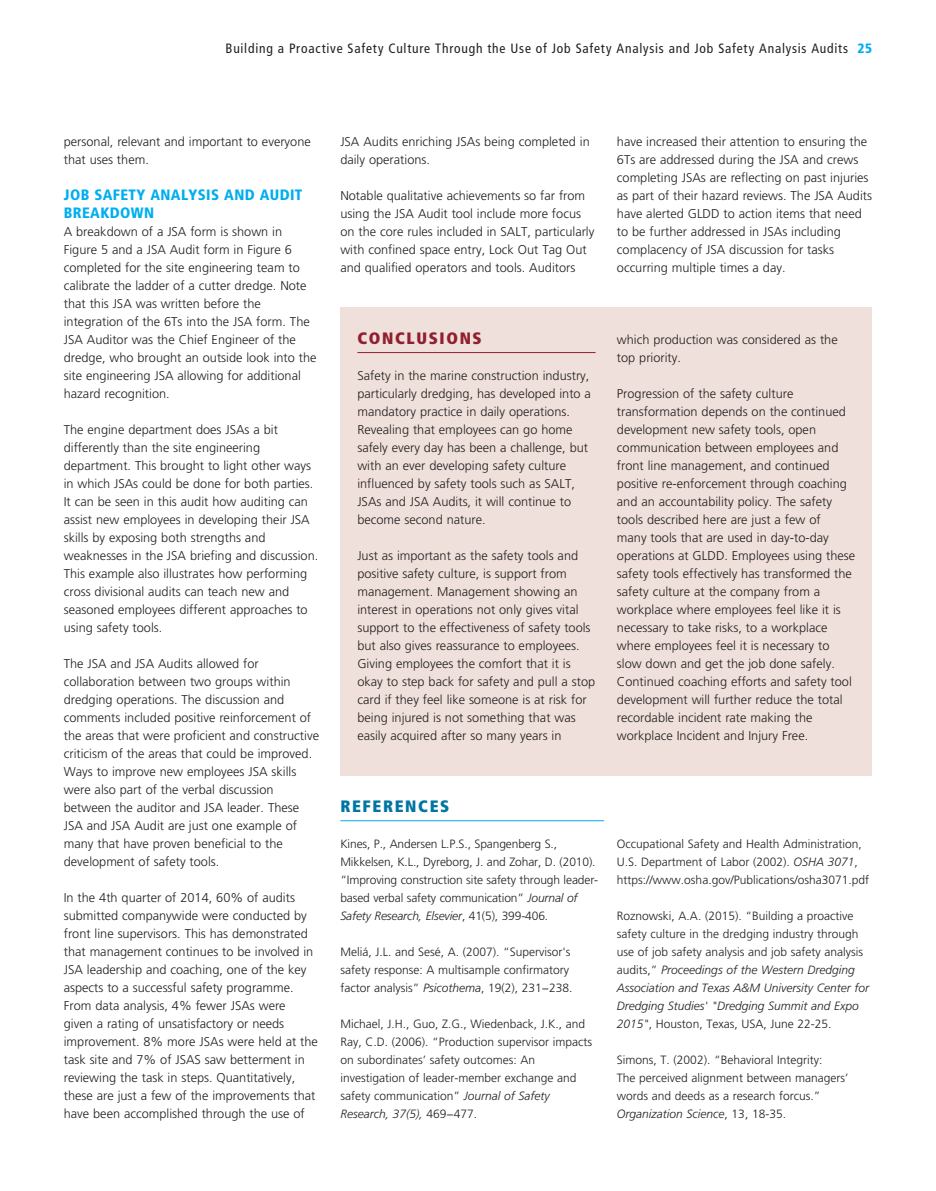
<style>
.page{position:relative;width:936px;height:1191px;background:#fff}
.page>*{position:absolute;margin:0;border:0;box-sizing:border-box;transform-origin:0 0}
.t1{font:900 condensed 16.5px "Frutiger LT Std";letter-spacing:.1em;color:#911f2f}
.t2{font:900 condensed 16.5px "Frutiger LT Std";letter-spacing:.1em;color:#0076a3}
.t3{font:900 condensed 15px/18px "Frutiger LT Std";letter-spacing:.025em;color:#00aeef}
.t4{font:condensed 13.5px "Frutiger LT Std";letter-spacing:.06em;color:#231f20}
.t5{font:300 12.75px/18px "Frutiger LT Std";color:#231f20}
.t6{font:300 12px/18px "Frutiger LT Std";color:#231f20}
.s1{font-weight:900;color:#00aeef}
.s2{font-style:italic}
</style>
<div class="page">
<hr style="left:340px;top:820px;width:264px;height:1px;background:#00aeef">
<div style="left:340px;top:308px;width:532px;height:468px;background:#efe0db"></div>
<hr style="left:357px;top:352px;width:238px;height:1px;background:#911f2f">
<p class="t4" style="left:226px;top:40px;width:648px">Building a Proactive Safety Culture Through the Use of Job Safety Analysis and Job Safety Analysis Audits <span class="s1">25</span></p>
<p class="t5" style="left:64px;top:132px;width:248px">personal, relevant and important to everyone that uses them.</p>
<p class="t3" style="left:64px;top:185px;width:240px">JOB SAFETY ANALYSIS AND AUDIT<br>BREAKDOWN</p>
<p class="t5" style="left:64px;top:222px;width:254px">A breakdown of a JSA form is shown in Figure 5 and a JSA Audit form in Figure 6 completed for the site engineering team to calibrate the ladder of a cutter dredge. Note that this JSA was written before the integration of the 6Ts into the JSA form. The JSA Auditor was the Chief Engineer of the dredge, who brought an outside look into the site engineering JSA allowing for additional hazard recognition.</p>
<p class="t5" style="left:64px;top:420px;width:256px">The engine department does JSAs a bit differently than the site engineering department. This brought to light other ways in which JSAs could be done for both parties.<br>It can be seen in this audit how auditing can assist new employees in developing their JSA skills by exposing both strengths and weaknesses in the JSA briefing and discussion.<br>This example also illustrates how performing cross divisional audits can teach new and seasoned employees different approaches to using safety tools.</p>
<p class="t5" style="left:64px;top:654px;width:257px">The JSA and JSA Audits allowed for collaboration between two groups within dredging operations. The discussion and comments included positive reinforcement of the areas that were proficient and constructive criticism of the areas that could be improved.<br>Ways to improve new employees JSA skills were also part of the verbal discussion between the auditor and JSA leader. These JSA and JSA Audit are just one example of many that have proven beneficial to the development of safety tools.</p>
<p class="t5" style="left:64px;top:888px;width:255px">In the 4th quarter of 2014, 60% of audits submitted companywide were conducted by front line supervisors. This has demonstrated that management continues to be involved in JSA leadership and coaching, one of the key aspects to a successful safety programme.<br>From data analysis, 4% fewer JSAs were<br>given a rating of unsatisfactory or needs improvement. 8% more JSAs were held at the task site and 7% of JSAS saw betterment in reviewing the task in steps. Quantitatively, these are just a few of the improvements that have been accomplished through the use of</p>
<p class="t5" style="left:340px;top:132px;width:251px">JSA Audits enriching JSAs being completed in daily operations.</p>
<p class="t5" style="left:340px;top:186px;width:255px">Notable qualitative achievements so far from using the JSA Audit tool include more focus on the core rules included in SALT, particularly with confined space entry, Lock Out Tag Out and qualified operators and tools. Auditors</p>
<p class="t5" style="left:617px;top:132px;width:257px">have increased their attention to ensuring the 6Ts are addressed during the JSA and crews completing JSAs are reflecting on past injuries as part of their hazard reviews. The JSA Audits have alerted GLDD to action items that need to be further addressed in JSAs including complacency of JSA discussion for tasks occurring multiple times a day.</p>
<p class="t1" style="left:357px;top:328px;width:126px">CONCLUSIONS</p>
<p class="t5" style="left:357px;top:366px;width:235px">Safety in the marine construction industry, particularly dredging, has developed into a mandatory practice in daily operations.<br>Revealing that employees can go home safely every day has been a challenge, but with an ever developing safety culture influenced by safety tools such as SALT, JSAs and JSA Audits, it will continue to become second nature.</p>
<p class="t5" style="left:357px;top:546px;width:239px">Just as important as the safety tools and positive safety culture, is support from management. Management showing an interest in operations not only gives vital support to the effectiveness of safety tools but also gives reassurance to employees.<br>Giving employees the comfort that it is okay to step back for safety and pull a stop card if they feel like someone is at risk for being injured is not something that was easily acquired after so many years in</p>
<p class="t5" style="left:617px;top:330px;width:222px">which production was considered as the top priority.</p>
<p class="t5" style="left:617px;top:384px;width:240px">Progression of the safety culture transformation depends on the continued development new safety tools, open communication between employees and front line management, and continued positive re-enforcement through coaching and an accountability policy. The safety tools described here are just a few of<br>many tools that are used in day-to-day operations at GLDD. Employees using these safety tools effectively has transformed the safety culture at the company from a workplace where employees feel like it is necessary to take risks, to a workplace where employees feel it is necessary to slow down and get the job done safely.<br>Continued coaching efforts and safety tool development will further reduce the total recordable incident rate making the workplace Incident and Injury Free.</p>
<p class="t2" style="left:340px;top:796px;width:110px">REFERENCES</p>
<p class="t6" style="left:340px;top:835px;width:259px">Kines, P., Andersen L.P.S., Spangenberg S., Mikkelsen, K.L., Dyreborg, J. and Zohar, D. (2010). “Improving construction site safety through leader&shy;based verbal safety communication” <span class="s2">Journal of Safety Research, Elsevier</span>, 41(5), 399-406.</p>
<p class="t6" style="left:340px;top:943px;width:233px">Meliá, J.L. and Sesé, A. (2007). “Supervisor's safety response: A multisample confirmatory factor analysis” <span class="s2">Psicothema</span>, 19(2), 231−238.</p>
<p class="t6" style="left:340px;top:1015px;width:253px">Michael, J.H., Guo, Z.G., Wiedenback, J.K., and Ray, C.D. (2006). “Production supervisor impacts on subordinates’ safety outcomes: An investigation of leader-member exchange and safety communication” <span class="s2">Journal of Safety Research, 37(5),</span> 469−477.</p>
<p class="t6" style="left:617px;top:835px;width:254px">Occupational Safety and Health Administration,<br>U.S. Department of Labor (2002). <span class="s2">OSHA 3071</span>, https://www.osha.gov/Publications/osha3071.pdf</p>
<p class="t6" style="left:617px;top:907px;width:254px">Roznowski, A.A. (2015). “Building a proactive safety culture in the dredging industry through use of job safety analysis and job safety analysis audits,” <span class="s2">Proceedings of the Western Dredging Association and Texas A&amp;M University Center for Dredging Studies' "Dredging Summit and Expo 2015"</span>, Houston, Texas, USA, June 22-25.</p>
<p class="t6" style="left:617px;top:1051px;width:233px">Simons, T. (2002). “Behavioral Integrity:<br>The perceived alignment between managers’ words and deeds as a research forcus.” <span class="s2">Organization Science</span>, 13, 18-35.</p>
</div>
